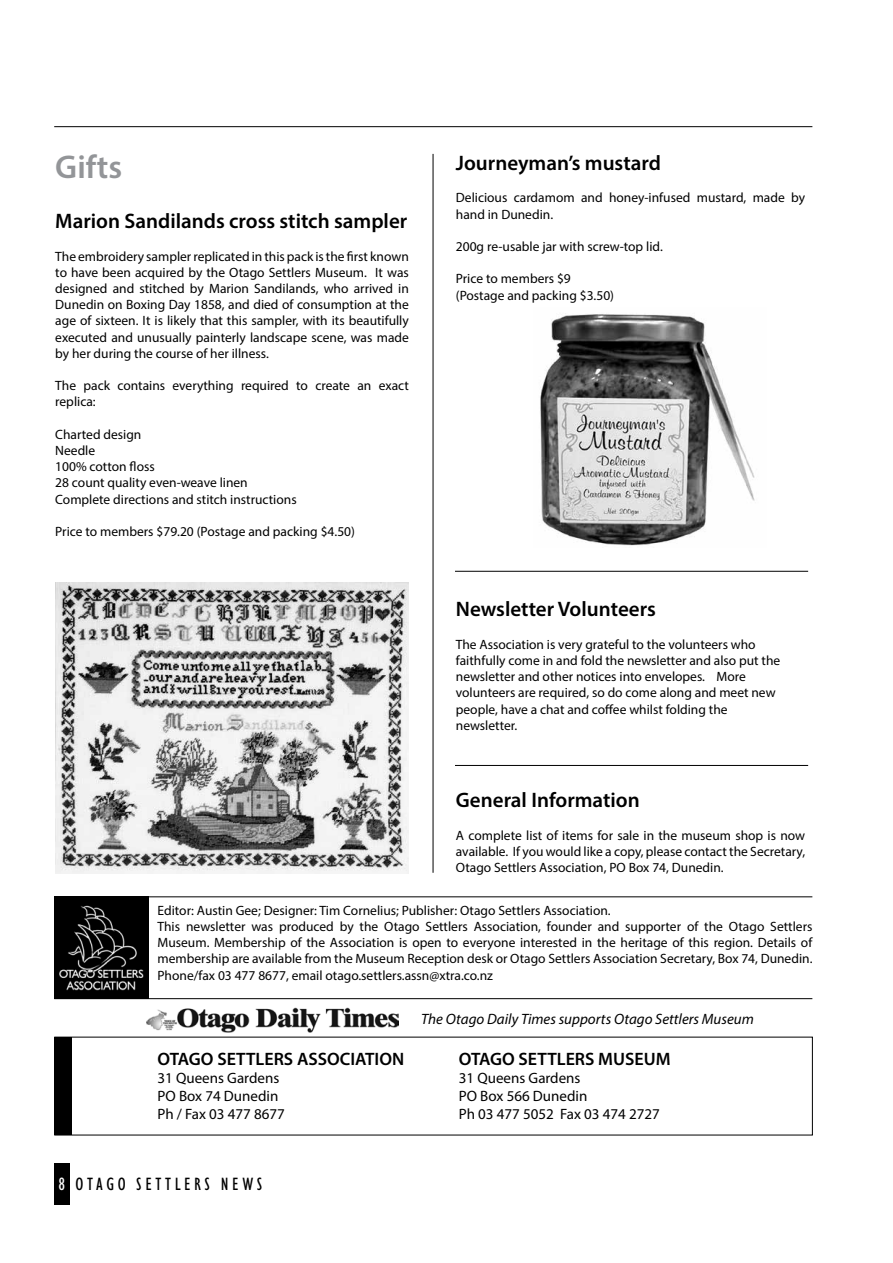
<style>
.page{position:relative;width:893px;height:1263px;background:#fff}
.page>*{position:absolute;margin:0;border:0;box-sizing:border-box;transform-origin:0 0}
.t1{font:600 33px "Myriad Pro";color:#939598}
.t2{font:600 21px "Myriad Pro";color:#000}
.t3{font:600 18px "Myriad Pro";color:#000}
.t4{font:condensed 18px "Humanist 521 BT";letter-spacing:.2em;color:#000}
.t5{font:15px/18px "Myriad Pro";color:#000}
.t6{font:italic 15px "Myriad Pro";color:#000}
.t7{font:13.5px/16.2px "Myriad Pro";color:#000}
.s1{color:#fff}
</style>
<div class="page">
<hr style="left:54px;top:126px;width:758px;height:1px;background:#000">
<hr style="left:433px;top:154px;width:1px;height:719px;background:#000">
<div style="left:54px;top:1164px;width:16px;height:41px;background:#000"></div>
<svg style="left:54px;top:896px;width:759px;height:240px"></svg>
<img style="left:147px;top:1001px;width:251px;height:31px">
<img style="left:54px;top:896px;width:94px;height:103px">
<img style="left:55px;top:583px;width:353px;height:291px">
<hr style="left:455px;top:765px;width:353px;height:1px;background:#000">
<img style="left:540px;top:313px;width:215px;height:233px">
<hr style="left:455px;top:571px;width:353px;height:1px;background:#000">
<h1 class="t1" style="left:55px;top:146px;width:68px">Gifts</h1>
<h2 class="t2" style="left:55px;top:208px;width:354px">Marion Sandilands cross stitch sampler</h2>
<p class="t7" style="left:55px;top:248px;width:355px;text-align:justify">The embroidery sampler replicated in this pack is the first known to have been acquired by the Otago Settlers Museum. It was designed and stitched by Marion Sandilands, who arrived in Dunedin on Boxing Day 1858, and died of consumption at the age of sixteen. It is likely that this sampler, with its beautifully executed and unusually painterly landscape scene, was made by her during the course of her illness.</p>
<p class="t7" style="left:55px;top:377px;width:355px">The pack contains everything required to create an exact replica:</p>
<p class="t7" style="left:55px;top:426px;width:243px">Charted design<br>Needle<br>100% cotton floss<br>28 count quality even-weave linen<br>Complete directions and stitch instructions</p>
<p class="t7" style="left:55px;top:523px;width:301px">Price to members $79.20 (Postage and packing $4.50)</p>
<h2 class="t2" style="left:456px;top:149px;width:207px">Journeyman’s mustard</h2>
<p class="t7" style="left:456px;top:189px;width:351px">Delicious cardamom and honey-infused mustard, made by hand in Dunedin.</p>
<p class="t7" style="left:456px;top:238px;width:208px">200g re-usable jar with screw-top lid.</p>
<p class="t7" style="left:456px;top:270px;width:160px">Price to members $9 (Postage and packing $3.50)</p>
<h2 class="t2" style="left:456px;top:596px;width:202px">Newsletter Volunteers</h2>
<p class="t7" style="left:456px;top:636px;width:326px">The Association is very grateful to the volunteers who faithfully come in and fold the newsletter and also put the newsletter and other notices into envelopes. More volunteers are required, so do come along and meet new people, have a chat and coffee whilst folding the newsletter.</p>
<h2 class="t2" style="left:456px;top:787px;width:185px">General Information</h2>
<p class="t7" style="left:456px;top:827px;width:351px;text-align:justify">A complete list of items for sale in the museum shop is now available. If you would like a copy, please contact the Secretary, Otago Settlers Association, PO Box 74, Dunedin.</p>
<p class="t7" style="left:158px;top:902px;width:656px">Editor: Austin Gee; Designer: Tim Cornelius; Publisher: Otago Settlers Association.<br>This newsletter was produced by the Otago Settlers Association, founder and supporter of the Otago Settlers Museum. Membership of the Association is open to everyone interested in the heritage of this region. Details of membership are available from the Museum Reception desk or Otago Settlers Association Secretary, Box 74, Dunedin.<br>Phone/fax 03 477 8677, email otago.settlers.assn@xtra.co.nz</p>
<p class="t6" style="left:421px;top:1010px;width:334px">The Otago Daily Times supports Otago Settlers Museum</p>
<h3 class="t3" style="left:459px;top:1048px;width:213px">OTAGO SETTLERS MUSEUM</h3>
<p class="t5" style="left:459px;top:1069px;width:202px">31 Queens Gardens<br>PO Box 566 Dunedin<br>Ph 03 477 5052 Fax 03 474 2727</p>
<h3 class="t3" style="left:158px;top:1048px;width:248px">OTAGO SETTLERS ASSOCIATION</h3>
<p class="t5" style="left:158px;top:1069px;width:129px">31 Queens Gardens<br>PO Box 74 Dunedin<br>Ph / Fax 03 477 8677</p>
<h3 class="t4" style="left:58px;top:1174px;width:206px"><span class="s1">8</span> OTAGO SETTLERS NEWS</h3>
</div>
